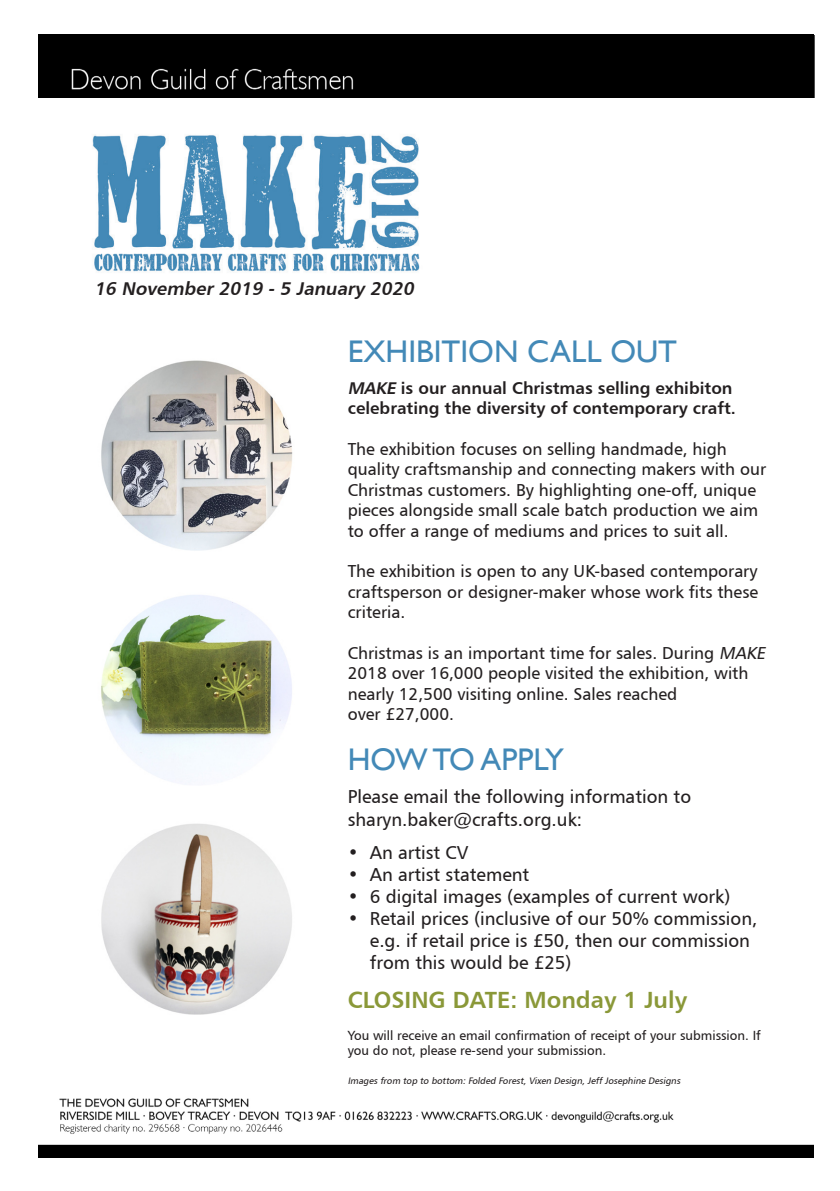
<style>
.page{position:relative;width:840px;height:1191px;background:#fff}
.page>*{position:absolute;margin:0;border:0;box-sizing:border-box;transform-origin:0 0}
.t1{font:31.2px "Gill Sans";color:#4389b7}
.t2{font:23.4px "Humanist 777 BT Bold B";color:#8a9838}
.t3{font:18.4px/22px "Humanist 777 BT Roman B";color:#231f20}
.t4{font:italic 18.4px "Humanist 777 BT Bold B";color:#231f20}
.t5{font:17px/20.4px "Humanist 777 BT Roman B";color:#231f20}
.t6{font:17px/20.4px "Humanist 777 BT Bold B";color:#231f20}
.t7{font:13px/15.6px "Humanist 777 BT Roman B";color:#231f20}
.t8{font:italic 9.2px "Humanist 777 BT Roman B";color:#231f20}
.s1{font-style:italic}
</style>
<div class="page">
<img style="left:101px;top:360px;width:192px;height:191px">
<img style="left:101px;top:595px;width:191px;height:189px">
<img style="left:101px;top:823px;width:191px;height:192px">
<img style="left:39px;top:1144px;width:773px;height:13px">
<div style="left:39px;top:35px;width:773px;height:63px;background:#000"></div>
<img style="left:92px;top:134px;width:328px;height:138px">
<img style="left:59px;top:1098px;width:615px;height:36px">
<p class="t4" style="left:94px;top:277px;width:325px">16 November 2019 - 5 January 2020</p>
<p class="t1" style="left:347px;top:333px;width:331px">EXHIBITION CALL OUT</p>
<p class="t6" style="left:347px;top:377px;width:389px"><span class="s1">MAKE</span> is our annual Christmas selling exhibiton celebrating the diversity of contemporary craft.</p>
<p class="t5" style="left:347px;top:438px;width:420px">The exhibition focuses on selling handmade, high quality craftsmanship and connecting makers with our Christmas customers. By highlighting one-off, unique pieces alongside small scale batch production we aim to offer a range of mediums and prices to suit all.</p>
<p class="t5" style="left:347px;top:561px;width:412px;text-align:justify">The exhibition is open to any UK-based contemporary craftsperson or designer-maker whose work fits these criteria.</p>
<p class="t5" style="left:347px;top:642px;width:422px">Christmas is an important time for sales. During <span class="s1">MAKE<br></span>2018 over 16,000 people visited the exhibition, with nearly 12,500 visiting online. Sales reached</p>
<p class="t5" style="left:347px;top:703px;width:108px">over £27,000.</p>
<p class="t1" style="left:347px;top:741px;width:218px">HOW TO APPLY</p>
<p class="t3" style="left:347px;top:785px;width:345px">Please email the following information to</p>
<p class="t3" style="left:347px;top:807px;width:236px">sharyn.baker@crafts.org.uk:</p>
<p class="t3" style="left:347px;top:841px;width:122px">• An artist CV</p>
<p class="t3" style="left:347px;top:863px;width:183px">• An artist statement</p>
<p class="t3" style="left:347px;top:885px;width:384px">• 6 digital images (examples of current work)</p>
<p class="t3" style="left:369px;top:907px;width:389px;text-indent:-22px">• Retail prices (inclusive of our 50% commission, e.g. if retail price is £50, then our commission from this would be £25)</p>
<p class="t2" style="left:347px;top:985px;width:341px">CLOSING DATE: Monday 1 July</p>
<p class="t7" style="left:347px;top:1027px;width:414px">You will receive an email confirmation of receipt of your submission. If you do not, please re-send your submission.</p>
<p class="t8" style="left:347px;top:1075px;width:336px">Images from top to bottom: Folded Forest, Vixen Design, Jeff Josephine Designs</p>
</div>
